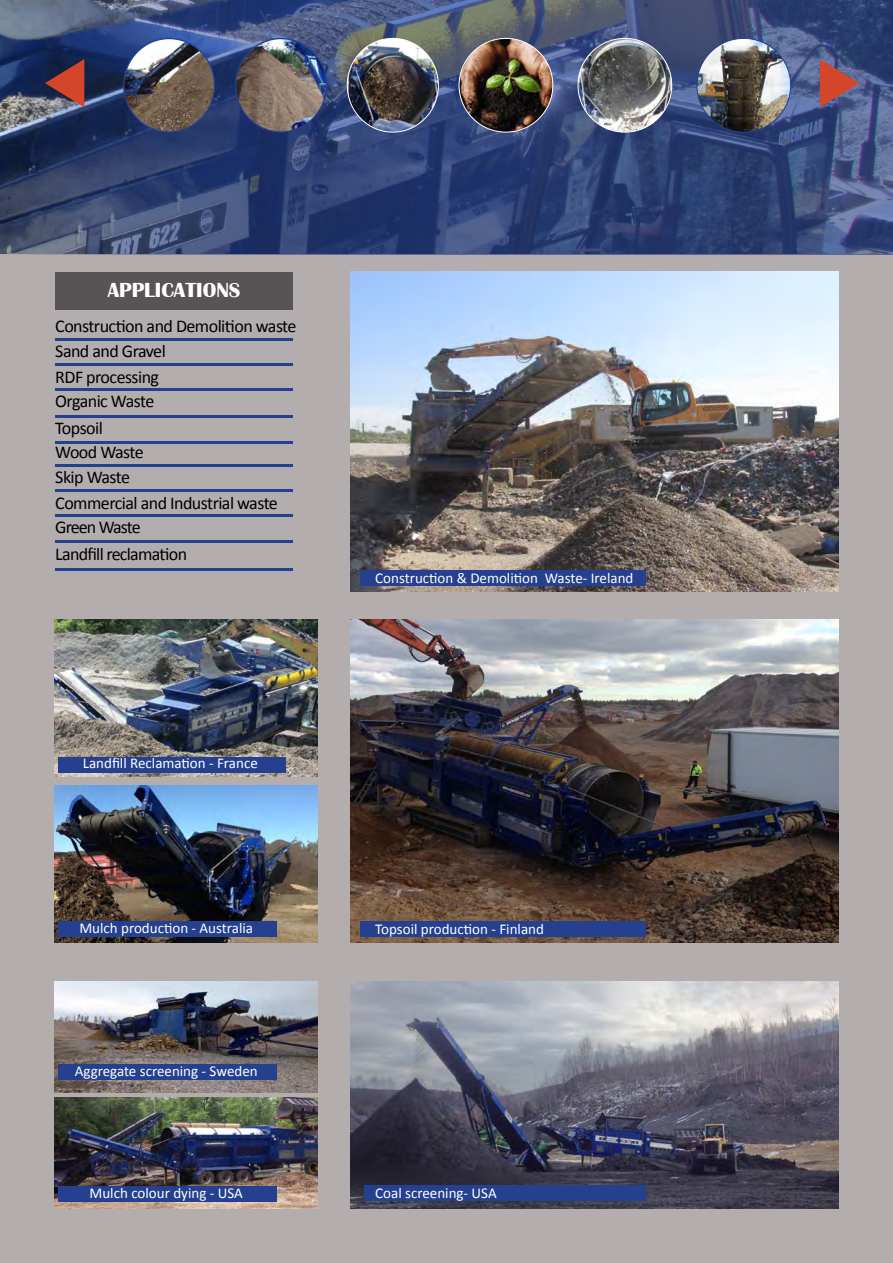
<style>
.page{position:relative;width:893px;height:1263px;background:#b3adae}
.page>*{position:absolute;margin:0;border:0;box-sizing:border-box;transform-origin:0 0}
.t1{font:700 21px "Britannic";color:#fff}
.t2{font:18px/25.5px "Calibri";letter-spacing:-.03em;color:#000}
.t3{font:15px "Calibri";color:#fff}
</style>
<div class="page">
<img style="left:54px;top:619px;width:264px;height:158px">
<img style="left:54px;top:785px;width:264px;height:157px">
<img style="left:54px;top:981px;width:264px;height:111px">
<img style="left:351px;top:981px;width:488px;height:228px">
<img style="left:351px;top:272px;width:487px;height:319px">
<div style="left:360px;top:570px;width:285px;height:15px;background:#25408f"></div>
<hr style="left:55px;top:568px;width:238px;height:2px;background:#25408f">
<div style="left:55px;top:272px;width:238px;height:38px;background:#585456"></div>
<hr style="left:55px;top:339px;width:238px;height:2px;background:#25408f">
<hr style="left:55px;top:363px;width:238px;height:2px;background:#25408f">
<hr style="left:55px;top:389px;width:238px;height:2px;background:#25408f">
<hr style="left:55px;top:415px;width:238px;height:2px;background:#25408f">
<hr style="left:55px;top:441px;width:238px;height:2px;background:#25408f">
<hr style="left:55px;top:465px;width:238px;height:2px;background:#25408f">
<hr style="left:55px;top:489px;width:238px;height:2px;background:#25408f">
<hr style="left:55px;top:515px;width:238px;height:2px;background:#25408f">
<hr style="left:55px;top:541px;width:238px;height:2px;background:#25408f">
<img style="left:351px;top:619px;width:487px;height:323px">
<img style="left:54px;top:1097px;width:264px;height:112px">
<div style="left:58px;top:757px;width:227px;height:15px;background:#25408f"></div>
<div style="left:58px;top:921px;width:218px;height:16px;background:#25408f"></div>
<div style="left:58px;top:1064px;width:218px;height:16px;background:#25408f"></div>
<div style="left:58px;top:1186px;width:218px;height:16px;background:#25408f"></div>
<div style="left:360px;top:921px;width:285px;height:16px;background:#25408f"></div>
<div style="left:364px;top:1185px;width:281px;height:16px;background:#25408f"></div>
<svg style="left:0;top:0;width:893px;height:254px;background:#374975"></svg>
<img style="left:459px;top:38px;width:94px;height:94px;border-radius:47px">
<img style="left:578px;top:38px;width:94px;height:94px;border-radius:47px">
<img style="left:347px;top:38px;width:91px;height:94px">
<svg style="left:45px;top:59px;width:39px;height:48px;background:#824242"></svg>
<svg style="left:820px;top:59px;width:39px;height:48px;background:#91525b"></svg>
<img style="left:236px;top:39px;width:90px;height:93px">
<img style="left:697px;top:38px;width:94px;height:94px;border-radius:47px">
<img style="left:124px;top:39px;width:91px;height:93px">
<h1 class="t1" style="left:108px;top:278px;width:134px">APPLICATIONS</h1>
<p class="t2" style="left:55px;top:313px;width:243px">Construction and Demolition waste<br>Sand and Gravel<br>RDF processing</p>
<p class="t2" style="left:55px;top:387px;width:101px;line-height:27.2px">Organic Waste<br>Topsoil</p>
<p class="t2" style="left:55px;top:439px;width:224px">Wood Waste<br>Skip Waste<br>Commercial and Industrial waste</p>
<p class="t2" style="left:55px;top:513px;width:133px;line-height:27.2px">Green Waste<br>Landfill reclamation</p>
<p class="t3" style="left:83px;top:754px;width:177px">Landfill Reclamation - France</p>
<p class="t3" style="left:79px;top:918px;width:175px">Mulch production - Australia</p>
<p class="t3" style="left:75px;top:1061px;width:184px">Aggregate screening - Sweden</p>
<p class="t3" style="left:90px;top:1183px;width:155px">Mulch colour dying - USA</p>
<p class="t3" style="left:375px;top:569px;width:260px">Construction &amp; Demolition Waste- Ireland</p>
<p class="t3" style="left:375px;top:920px;width:170px">Topsoil production - Finland</p>
<p class="t3" style="left:375px;top:1183px;width:123px">Coal screening- USA</p>
</div>
